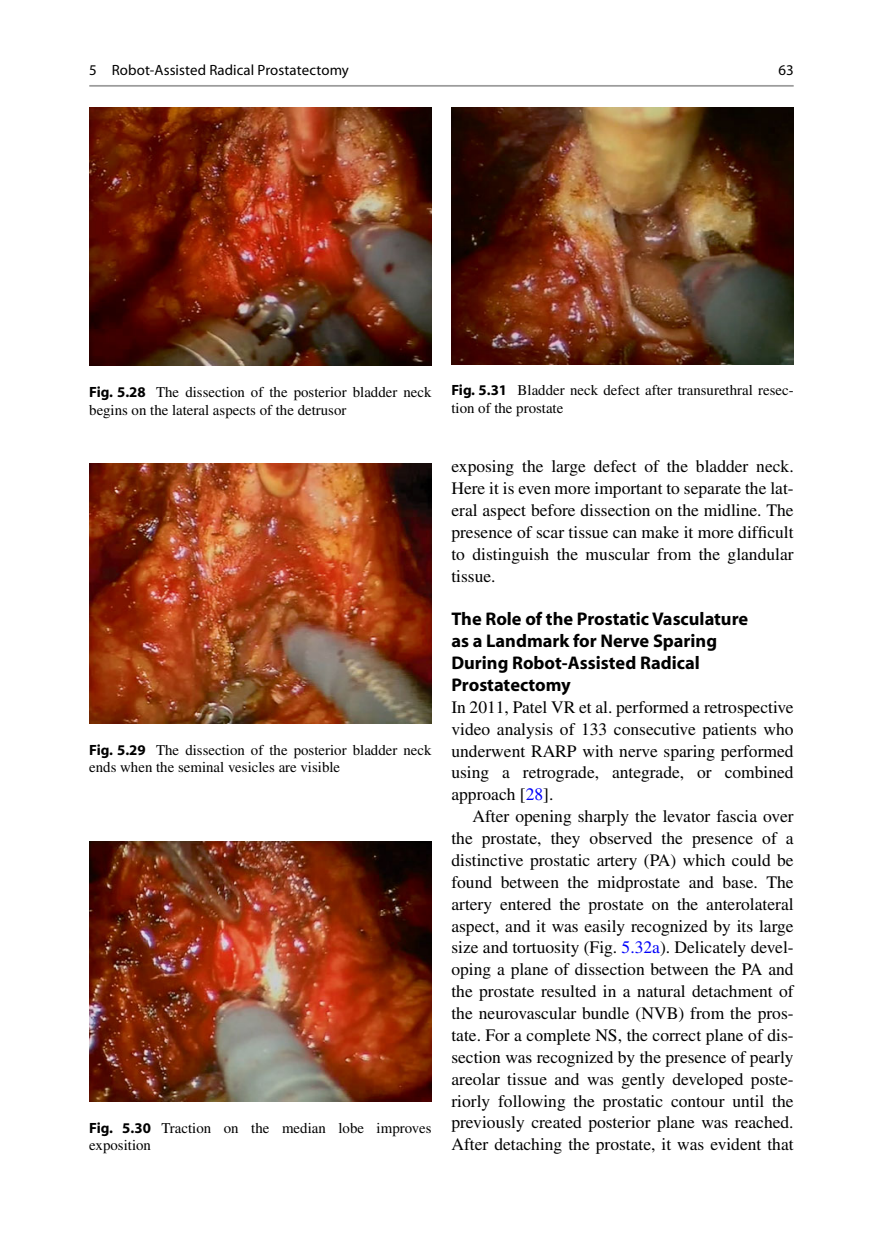
<style>
.page{position:relative;width:883px;height:1260px;background:#fff}
.page>*{position:absolute;margin:0;border:0;box-sizing:border-box;transform-origin:0 0}
.t1{font:700 18.38px/21.9px "Myriad";color:#000}
.t2{font:17.5px/21.9px "Times";color:#000;text-align:justify}
.t3{font:14.88px/17.5px "Times";color:#000}
.t4{font:14.88px "Myriad";letter-spacing:.005em;color:#000}
.s1{font-family:"Myriad";font-weight:700}
.s2{color:#0000fa}
</style>
<div class="page">
<img style="left:89px;top:107px;width:343px;height:259px">
<img style="left:89px;top:464px;width:343px;height:259px">
<img style="left:89px;top:842px;width:343px;height:260px">
<img style="left:451px;top:107px;width:343px;height:257px">
<hr style="left:89px;top:85px;width:705px;height:2px;background:#9c9c9c">
<p class="t4" style="left:89px;top:64px;width:261px">5 Robot-Assisted Radical Prostatectomy</p>
<p class="t4" style="left:779px;top:64px;width:17px">63</p>
<p class="t3" style="left:89px;top:385px;width:344px"><span class="s1">Fig. 5.28</span> The dissection of the posterior bladder neck begins on the lateral aspects of the detrusor</p>
<p class="t3" style="left:89px;top:742px;width:344px"><span class="s1">Fig. 5.29</span> The dissection of the posterior bladder neck ends when the seminal vesicles are visible</p>
<p class="t3" style="left:89px;top:1121px;width:344px"><span class="s1">Fig. 5.30</span> Traction on the median lobe improves exposition</p>
<p class="t3" style="left:451px;top:383px;width:344px"><span class="s1">Fig. 5.31</span> Bladder neck defect after transurethral resec&shy;tion of the prostate</p>
<p class="t2" style="left:451px;top:457px;width:344px">exposing the large defect of the bladder neck.<br>Here it is even more important to separate the lat&shy;eral aspect before dissection on the midline. The presence of scar tissue can make it more difficult to distinguish the muscular from the glandular tissue.</p>
<p class="t1" style="left:451px;top:610px;width:298px">The Role of the Prostatic Vasculature as a Landmark for Nerve Sparing<br>During Robot-Assisted Radical<br>Prostatectomy</p>
<p class="t2" style="left:451px;top:698px;width:344px">In 2011, Patel VR et al. performed a retrospective video analysis of 133 consecutive patients who underwent RARP with nerve sparing performed using a retrograde, antegrade, or combined approach [ <span class="s2">28</span> ].</p>
<p class="t2" style="left:451px;top:807px;width:344px;text-indent:21px">After opening sharply the levator fascia over the prostate, they observed the presence of a distinctive prostatic artery (PA) which could be found between the midprostate and base. The artery entered the prostate on the anterolateral aspect, and it was easily recognized by its large size and tortuosity (Fig. <span class="s2">5.32a</span> ). Delicately devel&shy;oping a plane of dissection between the PA and the prostate resulted in a natural detachment of the neurovascular bundle (NVB) from the pros&shy;tate. For a complete NS, the correct plane of dis&shy;section was recognized by the presence of pearly areolar tissue and was gently developed poste&shy;riorly following the prostatic contour until the previously created posterior plane was reached.<br>After detaching the prostate, it was evident that</p>
</div>
